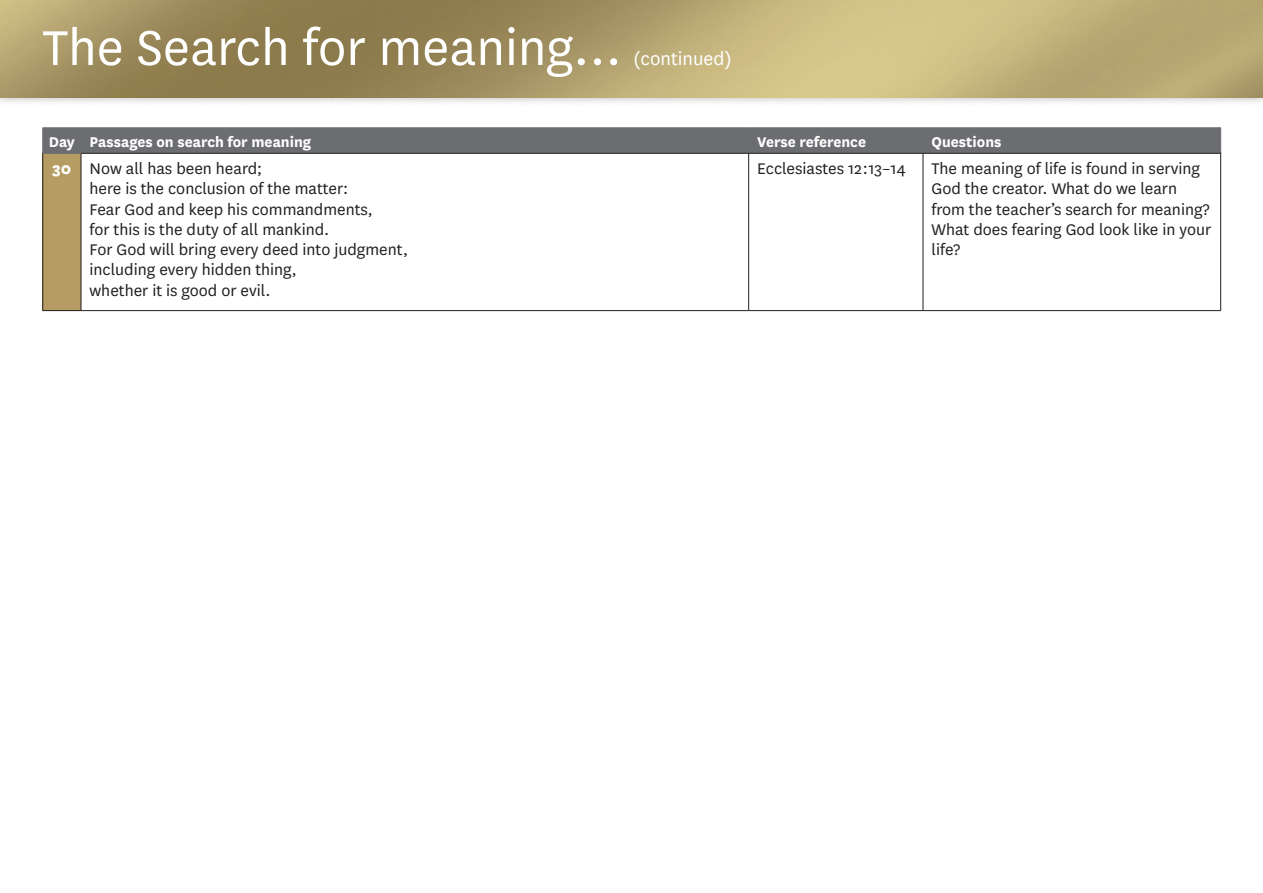
<style>
.page{position:relative;width:1263px;height:893px;background:#fff}
.page>*{position:absolute;margin:0;border:0;box-sizing:border-box;transform-origin:0 0}
.Main_heading{font:57px "National";color:#fff}
.Main_heading-2{font:21px "National";color:#fff}
.Table_body{font:18px/20.2px "National";color:#231f20}
.Table_body-2{font:800 18px "National";color:#fff}
.t1{font:700 16.5px "National";color:#fff}
</style>
<div class="page">
<div style="left:43px;top:152px;width:38px;height:159px;background:#b49c62"></div>
<hr style="left:42px;top:152px;width:1px;height:158px;background:#231f20">
<hr style="left:81px;top:152px;width:1px;height:158px;background:#231f20">
<hr style="left:748px;top:152px;width:1px;height:158px;background:#231f20">
<hr style="left:923px;top:152px;width:1px;height:158px;background:#231f20">
<hr style="left:1220px;top:152px;width:1px;height:158px;background:#231f20">
<hr style="left:43px;top:310px;width:38px;height:1px;background:#231f20">
<hr style="left:81px;top:310px;width:668px;height:1px;background:#231f20">
<hr style="left:749px;top:310px;width:174px;height:1px;background:#231f20">
<hr style="left:923px;top:310px;width:298px;height:1px;background:#231f20">
<div style="left:0;top:0;width:1263px;height:107px;background:#231f20;opacity:.35"></div>
<img style="left:0;top:0;width:1263px;height:98px">
<div style="left:42px;top:128px;width:1179px;height:25px;background:#6c6d70"></div>
<hr style="left:43px;top:153px;width:38px;height:1px;background:#6c6d70">
<hr style="left:81px;top:153px;width:668px;height:1px;background:#231f20">
<hr style="left:749px;top:153px;width:174px;height:1px;background:#231f20">
<hr style="left:923px;top:153px;width:298px;height:1px;background:#231f20">
<p class="Main_heading" style="left:43px;top:10px;width:581px">The Search for meaning…</p>
<p class="Main_heading-2" style="left:633px;top:45px;width:100px">(continued)</p>
<p class="t1" style="left:49px;top:130px;width:28px">Day</p>
<p class="t1" style="left:90px;top:130px;width:223px">Passages on search for meaning</p>
<p class="t1" style="left:757px;top:130px;width:110px">Verse reference</p>
<p class="t1" style="left:931px;top:130px;width:72px">Questions</p>
<p class="Table_body-2" style="left:52px;top:156px;width:21px">30</p>
<p class="Table_body" style="left:90px;top:158px;width:174px">Now all has been heard;</p>
<p class="Table_body" style="left:90px;top:178px;width:260px">here is the conclusion of the matter:</p>
<p class="Table_body" style="left:90px;top:198px;width:285px">Fear God and keep his commandments,</p>
<p class="Table_body" style="left:90px;top:219px;width:241px">for this is the duty of all mankind.</p>
<p class="Table_body" style="left:90px;top:239px;width:320px">For God will bring every deed into judgment,</p>
<p class="Table_body" style="left:90px;top:259px;width:209px">including every hidden thing,</p>
<p class="Table_body" style="left:90px;top:279px;width:183px">whether it is good or evil.</p>
<p class="Table_body" style="left:757px;top:158px;width:150px">Ecclesiastes 12:13–14</p>
<p class="Table_body" style="left:931px;top:158px;width:281px">The meaning of life is found in serving<br>God the creator. What do we learn from the teacher’s search for meaning?<br>What does fearing God look like in your life?</p>
</div>
